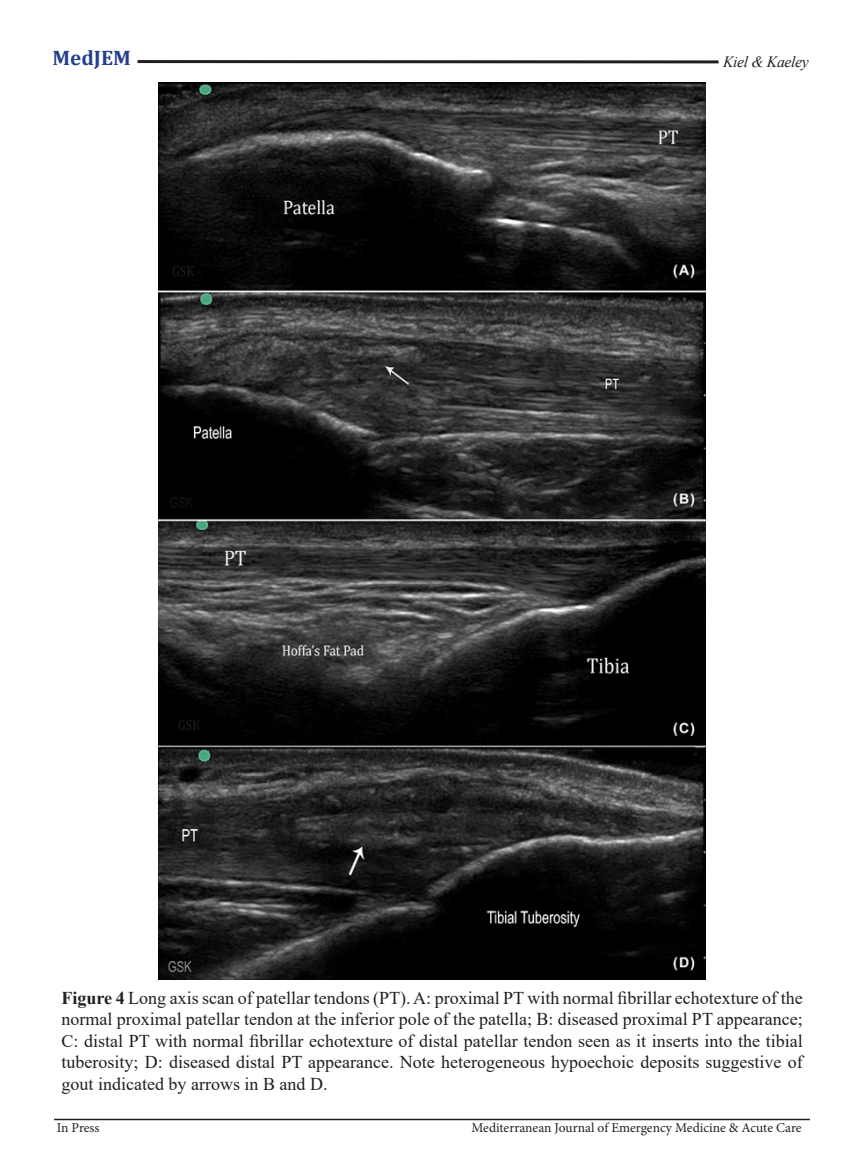
<style>
.page{position:relative;width:864px;height:1175px;background:#fff}
.page>*{position:absolute;margin:0;border:0;box-sizing:border-box;transform-origin:0 0}
.t1{font:700 21px "Cambria";color:#253f8e}
.figure_caption{font:18px/21.6px "Times New Roman";color:#231f20;text-align:justify}
.Body_Text{font:italic 15.75px "Times New Roman";letter-spacing:-.025em;color:#231f20}
.t2{font:13.5px "Minion Pro";letter-spacing:-.005em;color:#231f20}
.s1{font-weight:700}
</style>
<div class="page">
<hr style="left:54px;top:1119px;width:756px;height:1px;background:#231f20">
<img style="left:159px;top:82px;width:546px;height:897px">
<hr style="left:138px;top:60px;width:581px;height:3px;background:#231f20">
<p class="t1" style="left:52px;top:43px;width:80px">MedJEM</p>
<p class="Body_Text" style="left:723px;top:50px;width:87px">Kiel &amp; Kaeley</p>
<p class="figure_caption" style="left:62px;top:986px;width:743px"><span class="s1">Figure 4</span> Long axis scan of patellar tendons (PT). A: proximal PT with normal fibrillar echotexture of the normal proximal patellar tendon at the inferior pole of the patella; B: diseased proximal PT appearance; C: distal PT with normal fibrillar echotexture of distal patellar tendon seen as it inserts into the tibial tuberosity; D: diseased distal PT appearance. Note heterogeneous hypoechoic deposits suggestive of gout indicated by arrows in B and D.</p>
<p class="t2" style="left:57px;top:1119px;width:44px">In Press</p>
<p class="t2" style="left:472px;top:1119px;width:332px">Mediterranean Journal of Emergency Medicine &amp; Acute Care</p>
</div>
